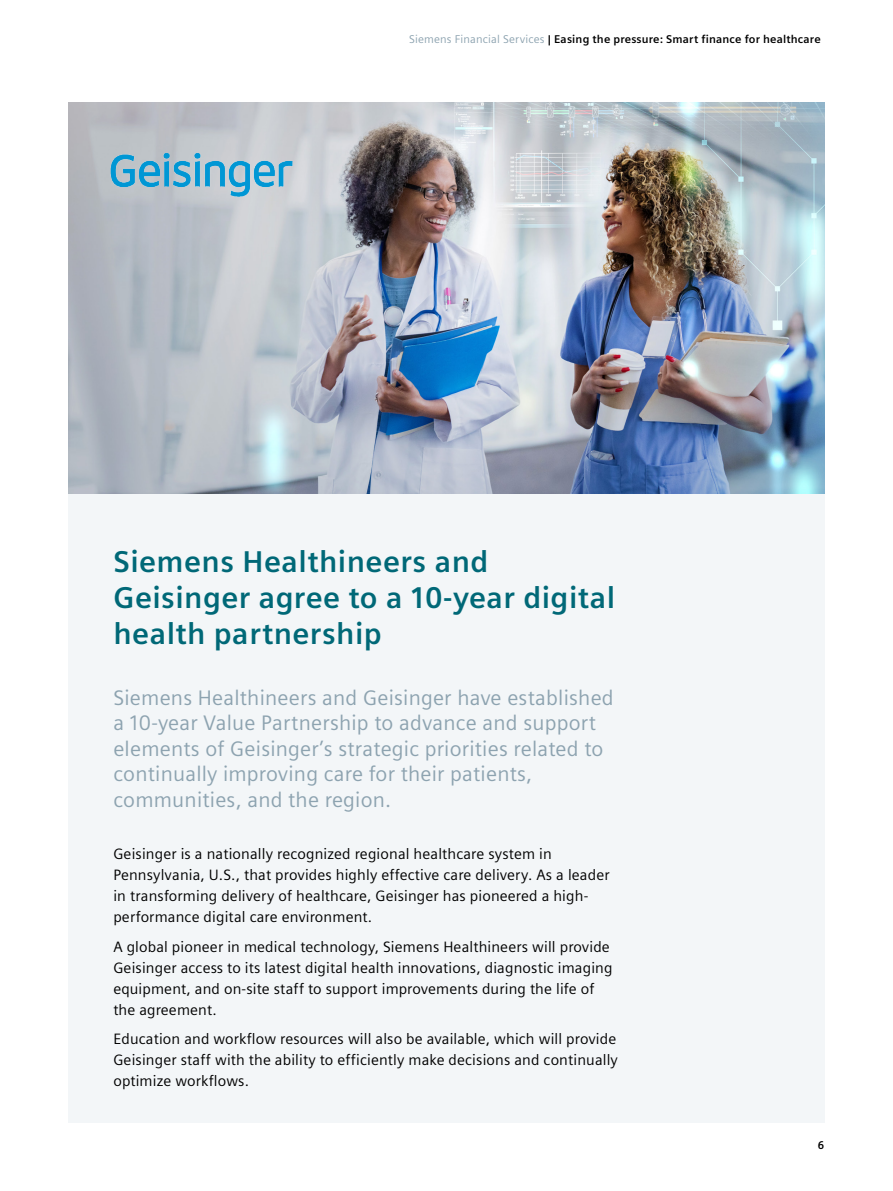
<style>
.page{position:relative;width:893px;height:1191px;background:#fff}
.page>*{position:absolute;margin:0;border:0;box-sizing:border-box;transform-origin:0 0}
.t1{font:700 30px/36px "Siemens Sans";letter-spacing:.015em;color:#006877}
.t2{font:21px/25.5px "Siemens Sans";letter-spacing:.01em;color:#8da3b0}
.t3{font:15px/21px "Siemens Sans";letter-spacing:.01em;color:#000}
.t4{font:700 11.25px "Siemens Sans";letter-spacing:.015em;color:#000}
.s1{font-weight:400;color:#8da3b0}
</style>
<div class="page">
<div style="left:68px;top:102px;width:757px;height:1021px;background:#f3f6f8"></div>
<img style="left:68px;top:102px;width:757px;height:391px">
<img style="left:108px;top:149px;width:187px;height:50px">
<p class="t4" style="left:409px;top:32px;width:413px"><span class="s1">Siemens Financial Services</span> | Easing the pressure: Smart finance for healthcare</p>
<h1 class="t1" style="left:113px;top:544px;width:503px">Siemens Healthineers and<br>Geisinger agree to a 10-year digital health partnership</h1>
<p class="t2" style="left:113px;top:684px;width:502px">Siemens Healthineers and Geisinger have established a 10-year Value Partnership to advance and support elements of Geisinger’s strategic priorities related to continually improving care for their patients, communities, and the region.</p>
<p class="t3" style="left:113px;top:843px;width:498px">Geisinger is a nationally recognized regional healthcare system in Pennsylvania, U.S., that provides highly effective care delivery. As a leader in transforming delivery of healthcare, Geisinger has pioneered a high&shy;performance digital care environment.</p>
<p class="t3" style="left:113px;top:936px;width:501px">A global pioneer in medical technology, Siemens Healthineers will provide Geisinger access to its latest digital health innovations, diagnostic imaging equipment, and on-site staff to support improvements during the life of the agreement.</p>
<p class="t3" style="left:113px;top:1028px;width:506px;text-align:justify">Education and workflow resources will also be available, which will provide Geisinger staff with the ability to efficiently make decisions and continually optimize workflows.</p>
<p class="t4" style="left:818px;top:1139px;width:8px">6</p>
</div>
